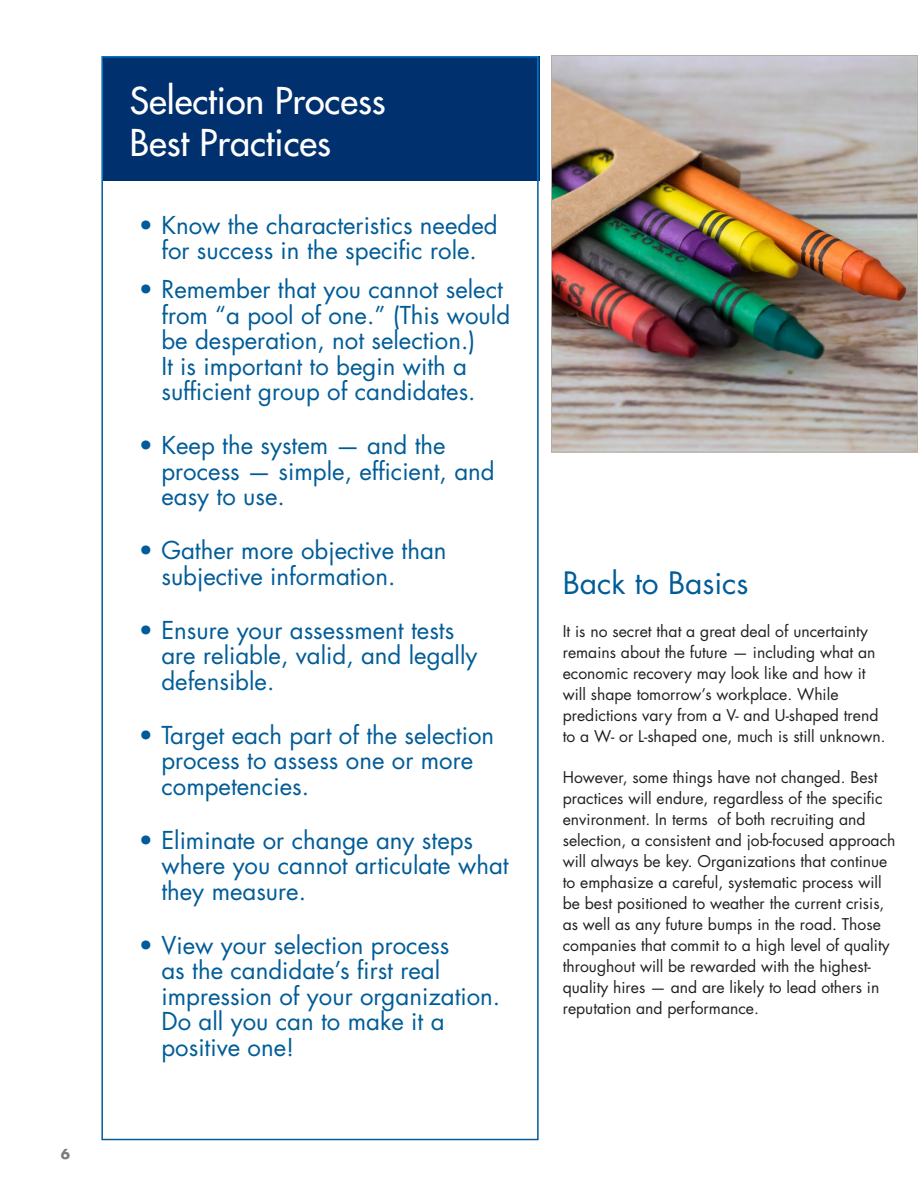
<style>
.page{position:relative;width:918px;height:1188px;background:#fff}
.page>*{position:absolute;margin:0;border:0;box-sizing:border-box;transform-origin:0 0}
.t1{font:500 36px/41.4px "Futura Std";color:#fff}
.Head_1_FL{font:30px "Futura Std";color:#005c98}
.t2{font:24px/25.5px "Futura Std";color:#005c98}
.BodyCopy{font:15.75px/21px "Futura Std";color:#231f20}
.t3{font:700 13.5px "Futura Std";color:#787d83}
</style>
<div class="page">
<div style="left:103px;top:57px;width:437px;height:124px;background:#00306d"></div>
<img style="left:553px;top:57px;width:363px;height:393px">
<div style="left:551px;top:55px;width:367px;height:397px;border:1px solid #b6ada5"></div>
<p class="t3" style="left:61px;top:1145px;width:11px">6</p>
<h1 class="t1" style="left:130px;top:80px;width:257px">Selection Process<br>Best Practices</h1>
<h3 class="t2" style="left:139px;top:212px;width:360px;text-align:center">• Know the characteristics needed for success in the specific role.</h3>
<h3 class="t2" style="left:161px;top:277px;width:350px;text-indent:-22px">• Remember that you cannot select from “a pool of one.” (This would be desperation, not selection.)<br>It is important to begin with a sufficient group of candidates.</h3>
<h3 class="t2" style="left:161px;top:433px;width:335px;text-indent:-22px">• Keep the system — and the process — simple, efficient, and easy to use.</h3>
<h3 class="t2" style="left:161px;top:538px;width:287px;text-indent:-22px">• Gather more objective than subjective information.</h3>
<h3 class="t2" style="left:161px;top:617px;width:317px;text-indent:-22px">• Ensure your assessment tests are reliable, valid, and legally defensible.</h3>
<h3 class="t2" style="left:161px;top:722px;width:334px;text-indent:-22px">• Target each part of the selection process to assess one or more competencies.</h3>
<h3 class="t2" style="left:161px;top:827px;width:349px;text-indent:-22px">• Eliminate or change any steps where you cannot articulate what they measure.</h3>
<h3 class="t2" style="left:161px;top:932px;width:340px;text-indent:-22px">• View your selection process<br>as the candidate’s first real impression of your organization.<br>Do all you can to make it a positive one!</h3>
<p class="Head_1_FL" style="left:563px;top:564px;width:187px">Back to Basics</p>
<p class="BodyCopy" style="left:563px;top:621px;width:324px">It is no secret that a great deal of uncertainty remains about the future — including what an economic recovery may look like and how it will shape tomorrow’s workplace. While predictions vary from a V- and U-shaped trend to a W- or L-shaped one, much is still unknown.</p>
<p class="BodyCopy" style="left:563px;top:767px;width:334px">However, some things have not changed. Best practices will endure, regardless of the specific environment. In terms of both recruiting and selection, a consistent and job-focused approach will always be key. Organizations that continue to emphasize a careful, systematic process will be best positioned to weather the current crisis, as well as any future bumps in the road. Those companies that commit to a high level of quality throughout will be rewarded with the highest&shy;quality hires — and are likely to lead others in reputation and performance.</p>
</div>
